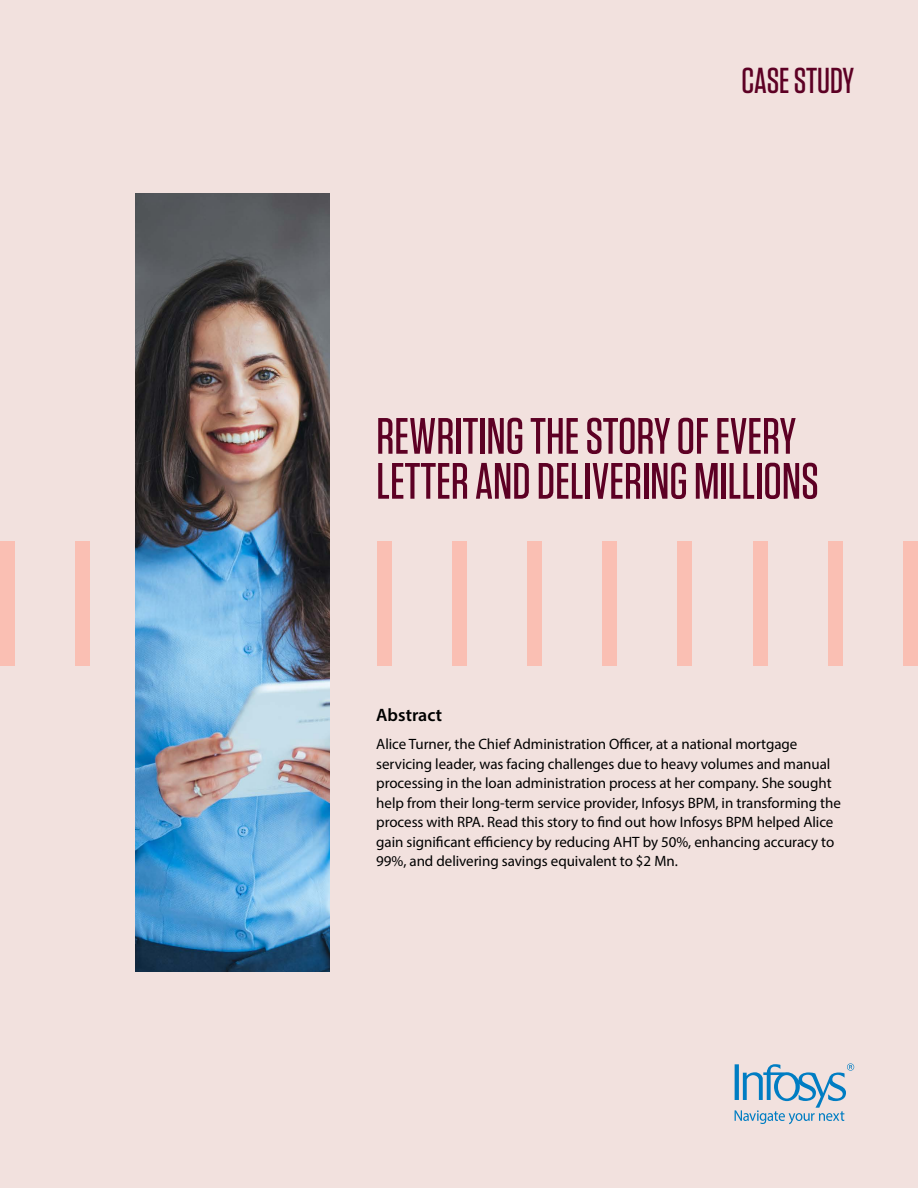
<style>
.page{position:relative;width:918px;height:1188px;background:#f2e1de}
.page>*{position:absolute;margin:0;border:0;box-sizing:border-box;transform-origin:0 0}
.t1{font:500 51px/45px "Tungsten";color:#5d0024}
.t2{font:500 36px "Tungsten";letter-spacing:-.005em;color:#5d0024}
.t3{font:18px "Myriad Variable Concept";color:#000}
.t4{font:15px/19.5px "Myriad Pro";letter-spacing:-.005em;color:#000}
</style>
<div class="page">
<svg style="left:735px;top:1063px;width:119px;height:61px"></svg>
<div style="left:0;top:541px;width:15px;height:125px;background:#fabfb3"></div>
<div style="left:75px;top:541px;width:15px;height:125px;background:#fabfb3"></div>
<div style="left:828px;top:541px;width:15px;height:125px;background:#fabfb3"></div>
<div style="left:753px;top:541px;width:15px;height:125px;background:#fabfb3"></div>
<div style="left:527px;top:541px;width:15px;height:125px;background:#fabfb3"></div>
<div style="left:452px;top:541px;width:15px;height:125px;background:#fabfb3"></div>
<div style="left:677px;top:541px;width:15px;height:125px;background:#fabfb3"></div>
<div style="left:602px;top:541px;width:15px;height:125px;background:#fabfb3"></div>
<div style="left:377px;top:541px;width:15px;height:125px;background:#fabfb3"></div>
<div style="left:903px;top:541px;width:15px;height:125px;background:#fabfb3"></div>
<img style="left:135px;top:193px;width:194px;height:779px">
<h2 class="t2" style="left:742px;top:61px;width:114px">CASE STUDY</h2>
<h1 class="t1" style="left:376px;top:414px;width:444px">REWRITING THE STORY OF EVERY<br>LETTER AND DELIVERING MILLIONS</h1>
<p class="t3" style="left:376px;top:705px;width:67px">Abstract</p>
<p class="t4" style="left:376px;top:734px;width:466px">Alice Turner, the Chief Administration Officer, at a national mortgage servicing leader, was facing challenges due to heavy volumes and manual processing in the loan administration process at her company. She sought help from their long-term service provider, Infosys BPM, in transforming the process with RPA. Read this story to find out how Infosys BPM helped Alice gain significant efficiency by reducing AHT by 50%, enhancing accuracy to 99%, and delivering savings equivalent to $2 Mn.</p>
</div>
